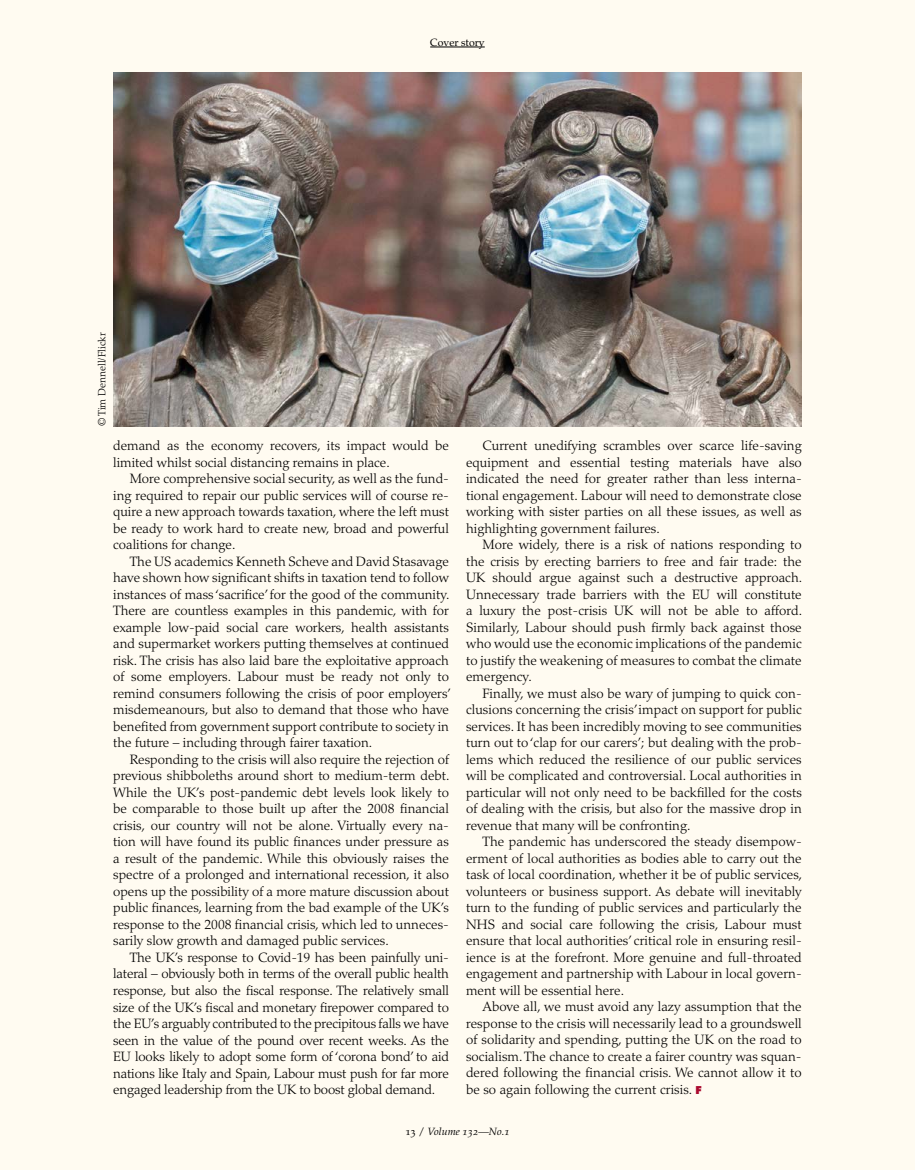
<style>
.page{position:relative;width:915px;height:1170px;background:#fff}
.page>*{position:absolute;margin:0;border:0;box-sizing:border-box;transform-origin:0 0}
.t1{font:300 13.5px/16.5px "Palatino LT Std";color:#000;text-align:justify}
.t2{font:300 10.5px "Palatino LT Std";color:#000}
.t3{font:italic 10.5px "Palatino LT Std";color:#000}
.t4{font:10.5px "Palatino LT Std";color:#000}
.s1{font-family:"Futura Std";font-weight:800;font-size:10.5px;color:#aa0a2f}
.s2{font-style:normal}
</style>
<div class="page">
<div style="left:0;top:0;width:914px;height:1169px;background:#fffbf1"></div>
<hr style="left:430px;top:47px;width:54px;height:1px;background:#000">
<img style="left:113px;top:73px;width:688px;height:353px">
<p class="t2" style="left:96px;top:426px;width:95px;rotate:-90deg">© Tim Dennell/Flickr</p>
<p class="t4" style="left:430px;top:36px;width:56px">Cover story</p>
<p class="t1" style="left:113px;top:437px;width:337px">demand as the economy recovers, its impact would be limited whilst social distancing remains in place.</p>
<p class="t1" style="left:113px;top:470px;width:337px;text-indent:16px">More comprehensive social security, as well as the fund&shy;ing required to repair our public services will of course re&shy;quire a new approach towards taxation, where the left must be ready to work hard to create new, broad and powerful coalitions for change.</p>
<p class="t1" style="left:113px;top:553px;width:339px;text-align:left;text-indent:16px">The US academics Kenneth Scheve and David Stasavage have shown how significant shifts in taxation tend to follow instances of mass ‘sacrifice’ for the good of the community.<br>There are countless examples in this pandemic, with for example low-paid social care workers, health assistants and supermarket workers putting themselves at continued risk. The crisis has also laid bare the exploitative approach of some employers. Labour must be ready not only to remind consumers following the crisis of poor employers’ misdemeanours, but also to demand that those who have benefited from government support contribute to society in the future – including through fairer taxation.</p>
<p class="t1" style="left:113px;top:751px;width:337px;text-indent:16px">Responding to the crisis will also require the rejection of previous shibboleths around short to medium-term debt.<br>While the UK’s post-pandemic debt levels look likely to be comparable to those built up after the 2008 financial crisis, our country will not be alone. Virtually every na&shy;tion will have found its public finances under pressure as a result of the pandemic. While this obviously raises the spectre of a prolonged and international recession, it also opens up the possibility of a more mature discussion about public finances, learning from the bad example of the UK’s response to the 2008 financial crisis, which led to unneces&shy;sarily slow growth and damaged public services.</p>
<p class="t1" style="left:113px;top:949px;width:337px;text-indent:16px">The UK’s response to Covid-19 has been painfully uni&shy;lateral – obviously both in terms of the overall public health response, but also the fiscal response. The relatively small size of the UK’s fiscal and monetary firepower compared to the EU’s arguably contributed to the precipitous falls we have seen in the value of the pound over recent weeks. As the EU looks likely to adopt some form of ‘corona bond’ to aid nations like Italy and Spain, Labour must push for far more engaged leadership from the UK to boost global demand.</p>
<p class="t1" style="left:466px;top:437px;width:337px;text-indent:16px">Current unedifying scrambles over scarce life-saving equipment and essential testing materials have also indicated the need for greater rather than less interna&shy;tional engagement. Labour will need to demonstrate close working with sister parties on all these issues, as well as highlighting government failures.</p>
<p class="t1" style="left:466px;top:536px;width:337px;text-indent:16px">More widely, there is a risk of nations responding to the crisis by erecting barriers to free and fair trade: the UK should argue against such a destructive approach.<br>Unnecessary trade barriers with the EU will constitute a luxury the post-crisis UK will not be able to afford.<br>Similarly, Labour should push firmly back against those who would use the economic implications of the pandemic to justify the weakening of measures to combat the climate emergency.</p>
<p class="t1" style="left:466px;top:685px;width:337px;text-indent:16px">Finally, we must also be wary of jumping to quick con&shy;clusions concerning the crisis’ impact on support for public services. It has been incredibly moving to see communities turn out to ‘clap for our carers’; but dealing with the prob&shy;lems which reduced the resilience of our public services will be complicated and controversial. Local authorities in particular will not only need to be backfilled for the costs of dealing with the crisis, but also for the massive drop in revenue that many will be confronting.</p>
<p class="t1" style="left:466px;top:833px;width:338px;text-indent:16px">The pandemic has underscored the steady disempow&shy;erment of local authorities as bodies able to carry out the task of local coordination, whether it be of public services, volunteers or business support. As debate will inevitably turn to the funding of public services and particularly the NHS and social care following the crisis, Labour must ensure that local authorities’ critical role in ensuring resil&shy;ience is at the forefront. More genuine and full-throated engagement and partnership with Labour in local govern&shy;ment will be essential here.</p>
<p class="t1" style="left:466px;top:998px;width:337px;text-indent:16px">Above all, we must avoid any lazy assumption that the response to the crisis will necessarily lead to a groundswell of solidarity and spending, putting the UK on the road to socialism. The chance to create a fairer country was squan&shy;dered following the financial crisis. We cannot allow it to be so again following the current crisis. <span class="s1">F</span></p>
<p class="t3" style="left:405px;top:1125px;width:106px"><span class="s2">13 /</span> Volume 132—No.1</p>
</div>
